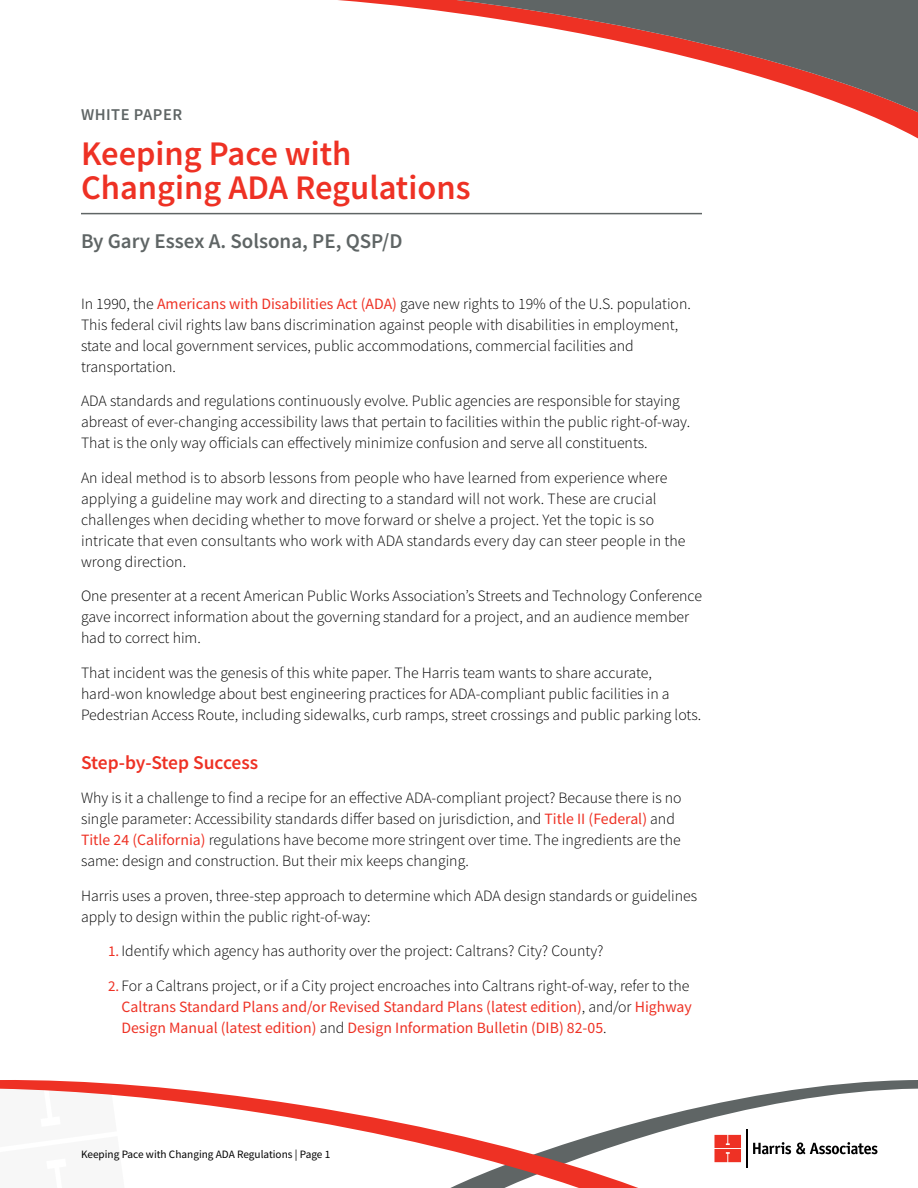
<style>
.page{position:relative;width:918px;height:1188px;background:#fff}
.page>*{position:absolute;margin:0;border:0;box-sizing:border-box;transform-origin:0 0}
.t1{font:600 34.5px/34.5px "Source Sans Pro";color:#ee3124}
.t2{font:600 21px "Source Sans Pro";color:#5f6565}
.t3{font:600 19.5px "Source Sans Pro";letter-spacing:-.005em;color:#ee3124}
.t4{font:600 16.5px "Source Sans Pro";letter-spacing:.03em;color:#5f6565}
.t5{font:300 15.75px/21px "Source Sans Pro";color:#000}
.t6{font:15.75px/21px "Source Sans Pro";color:#ee3124}
.t7{font:11.25px "Source Sans Pro";color:#000}
.s1{font-weight:400;color:#ee3124}
.s2{font-weight:400;font-size:15px;color:#ee3124}
.s3{font-size:15px}
.s4{font-weight:300;color:#000}
</style>
<div class="page">
<svg style="left:638px;top:1080px;width:280px;height:88px"></svg>
<svg style="left:0;top:1080px;width:638px;height:108px"></svg>
<svg style="left:0;top:1089px;width:125px;height:99px"></svg>
<svg style="left:753px;top:1142px;width:125px;height:12px"></svg>
<hr style="left:746px;top:1130px;width:1px;height:38px;background:#000">
<svg style="left:714px;top:1135px;width:27px;height:27px"></svg>
<svg style="left:338px;top:0;width:580px;height:138px"></svg>
<hr style="left:81px;top:213px;width:621px;height:1px;background:#5f6565">
<svg style="left:456px;top:0;width:462px;height:112px"></svg>
<p class="t4" style="left:81px;top:104px;width:103px">WHITE PAPER</p>
<h1 class="t1" style="left:81px;top:136px;width:391px">Keeping Pace with<br>Changing ADA Regulations</h1>
<h2 class="t2" style="left:81px;top:227px;width:323px">By Gary Essex A. Solsona, PE, QSP/D</h2>
<p class="t5" style="left:81px;top:293px;width:611px">In 1990, the <span class="s1">Americans with Disabilities Act (ADA)</span> gave new rights to 19% of the U.S. population.<br>This federal civil rights law bans discrimination against people with disabilities in employment, state and local government services, public accommodations, commercial facilities and transportation.</p>
<p class="t5" style="left:81px;top:391px;width:611px">ADA standards and regulations continuously evolve. Public agencies are responsible for staying abreast of ever-changing accessibility laws that pertain to facilities within the public right-of-way.<br>That is the only way officials can effectively minimize confusion and serve all constituents.</p>
<p class="t5" style="left:81px;top:467px;width:606px">An ideal method is to absorb lessons from people who have learned from experience where applying a guideline may work and directing to a standard will not work. These are crucial challenges when deciding whether to move forward or shelve a project. Yet the topic is so intricate that even consultants who work with ADA standards every day can steer people in the wrong direction.</p>
<p class="t5" style="left:81px;top:586px;width:623px">One presenter at a recent American Public Works Association’s Streets and Technology Conference gave incorrect information about the governing standard for a project, and an audience member had to correct him.</p>
<p class="t5" style="left:81px;top:662px;width:622px">That incident was the genesis of this white paper. The Harris team wants to share accurate, hard-won knowledge about best engineering practices for ADA-compliant public facilities in a<br>Pedestrian Access Route, including sidewalks, curb ramps, street crossings and public parking lots.</p>
<p class="t3" style="left:81px;top:749px;width:179px">Step-by-Step Success</p>
<p class="t5" style="left:81px;top:787px;width:602px">Why is it a challenge to find a recipe for an effective ADA-compliant project? Because there is no single parameter: Accessibility standards differ based on jurisdiction, and <span class="s1">Title II (Federal)</span> and <span class="s1">Title 24 (California)</span> regulations have become more stringent over time. The ingredients are the same: design and construction. But their mix keeps changing.</p>
<p class="t5" style="left:81px;top:885px;width:618px">Harris uses a proven, three-step approach to determine which ADA design standards or guidelines apply to design within the public right-of-way:</p>
<p class="t5" style="left:108px;top:940px;width:497px"><span class="s2">1.</span> Identify which agency has authority over the project: Caltrans? City? County?</p>
<p class="t6" style="left:122px;top:975px;width:572px;text-indent:-14px"><span class="s3">2.</span> <span class="s4">For a Caltrans project, or if a City project encroaches into Caltrans right-of-way, refer to the<br></span>Caltrans Standard Plans and/or Revised Standard Plans (latest edition)<span class="s4">, and/or</span> Highway<br>Design Manual (latest edition) <span class="s4">and</span> Design Information Bulletin (DIB) 82-05<span class="s4">.</span></p>
<p class="t7" style="left:81px;top:1147px;width:251px">Keeping Pace with Changing ADA Regulations | Page 1</p>
</div>
